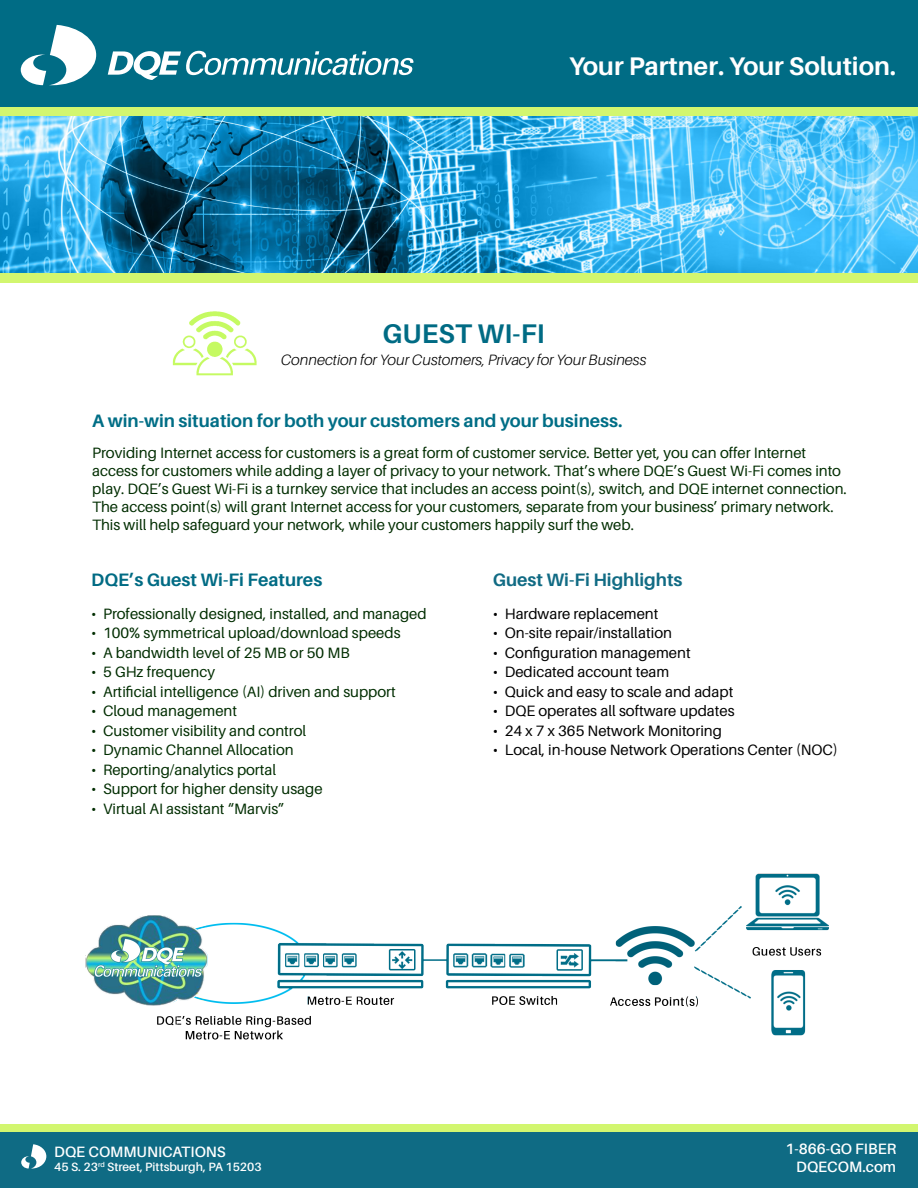
<style>
.page{position:relative;width:918px;height:1188px;background:#fff}
.page>*{position:absolute;margin:0;border:0;box-sizing:border-box;transform-origin:0 0}
.t1{font:700 27px "Aileron";letter-spacing:.01em;color:#006b84}
.t2{font:700 25.5px "Aileron";color:#fff}
.t3{font:700 18px "Aileron";color:#006e86}
.t4{font:700 18px "Aileron";color:#006b84}
.t5{font:700 18px "Aileron";color:#116b84}
.t6{font:15px/18px "Aileron";color:#002d00}
.t7{font:15px "Aileron";color:#000}
.t8{font:italic 300 15px "Aileron";color:#000}
.t9{font:600 15px "Aileron";color:#fff}
.t10{font:600 12px "Aileron";color:#fff}
</style>
<div class="page">
<div style="left:0;top:1124px;width:918px;height:16px;background:#d2f66f"></div>
<div style="left:0;top:0;width:918px;height:107px;background:#006c85"></div>
<svg style="left:21px;top:25px;width:75px;height:60px"></svg>
<svg style="left:108px;top:51px;width:306px;height:29px"></svg>
<div style="left:0;top:1132px;width:918px;height:56px;background:#0f6b84"></div>
<div style="left:0;top:107px;width:918px;height:10px;background:#d2f66f"></div>
<img style="left:172px;top:311px;width:84px;height:65px">
<img style="left:85px;top:873px;width:744px;height:167px">
<svg style="left:21px;top:1144px;width:25px;height:25px"></svg>
<div style="left:0;top:267px;width:918px;height:16px;background:#d2f66f"></div>
<img style="left:0;top:117px;width:918px;height:156px">
<p class="t2" style="left:569px;top:52px;width:329px">Your Partner. Your Solution.</p>
<p class="t1" style="left:382px;top:318px;width:164px">GUEST WI-FI</p>
<p class="t8" style="left:281px;top:352px;width:367px">Connection for Your Customers, Privacy for Your Business</p>
<p class="t3" style="left:92px;top:410px;width:532px">A win-win situation for both your customers and your business.</p>
<p class="t6" style="left:92px;top:444px;width:756px">Providing Internet access for customers is a great form of customer service. Better yet, you can offer Internet access for customers while adding a layer of privacy to your network. That’s where DQE’s Guest Wi-Fi comes into play. DQE’s Guest Wi-Fi is a turnkey service that includes an access point(s), switch, and DQE internet connection.<br>The access point(s) will grant Internet access for your customers, separate from your business’ primary network.<br>This will help safeguard your network, while your customers happily surf the web.</p>
<p class="t4" style="left:91px;top:570px;width:233px">DQE’s Guest Wi-Fi Features</p>
<p class="t6" style="left:91px;top:605px;width:337px">• Professionally designed, installed, and managed</p>
<p class="t6" style="left:91px;top:624px;width:311px">• 100% symmetrical upload/download speeds</p>
<p class="t6" style="left:91px;top:644px;width:260px">• A bandwidth level of 25 MB or 50 MB</p>
<p class="t6" style="left:91px;top:663px;width:125px">• 5 GHz frequency</p>
<p class="t6" style="left:91px;top:683px;width:306px">• Artificial intelligence (AI) driven and support</p>
<p class="t6" style="left:91px;top:702px;width:148px">• Cloud management</p>
<p class="t6" style="left:91px;top:722px;width:217px">• Customer visibility and control</p>
<p class="t6" style="left:91px;top:741px;width:204px">• Dynamic Channel Allocation</p>
<p class="t6" style="left:91px;top:761px;width:187px">• Reporting/analytics portal</p>
<p class="t6" style="left:91px;top:780px;width:233px">• Support for higher density usage</p>
<p class="t6" style="left:91px;top:800px;width:195px">• Virtual AI assistant “Marvis”</p>
<p class="t5" style="left:493px;top:570px;width:191px">Guest Wi-Fi Highlights</p>
<p class="t7" style="left:493px;top:606px;width:167px">• Hardware replacement</p>
<p class="t7" style="left:493px;top:625px;width:181px">• On-site repair/installation</p>
<p class="t7" style="left:493px;top:645px;width:199px">• Configuration management</p>
<p class="t7" style="left:493px;top:664px;width:178px">• Dedicated account team</p>
<p class="t7" style="left:493px;top:684px;width:242px">• Quick and easy to scale and adapt</p>
<p class="t7" style="left:493px;top:703px;width:243px">• DQE operates all software updates</p>
<p class="t7" style="left:493px;top:723px;width:231px">• 24 x 7 x 365 Network Monitoring</p>
<p class="t7" style="left:493px;top:742px;width:347px">• Local, in-house Network Operations Center (NOC)</p>
<p class="t9" style="left:54px;top:1143px;width:173px">DQE COMMUNICATIONS</p>
<p class="t10" style="left:54px;top:1160px;width:209px">45 S. 23<sup>rd</sup> Street, Pittsburgh, PA 15203</p>
<p class="t9" style="left:785px;top:1141px;width:112px">1-866-GO FIBER</p>
<p class="t9" style="left:796px;top:1159px;width:101px">DQECOM.com</p>
</div>
